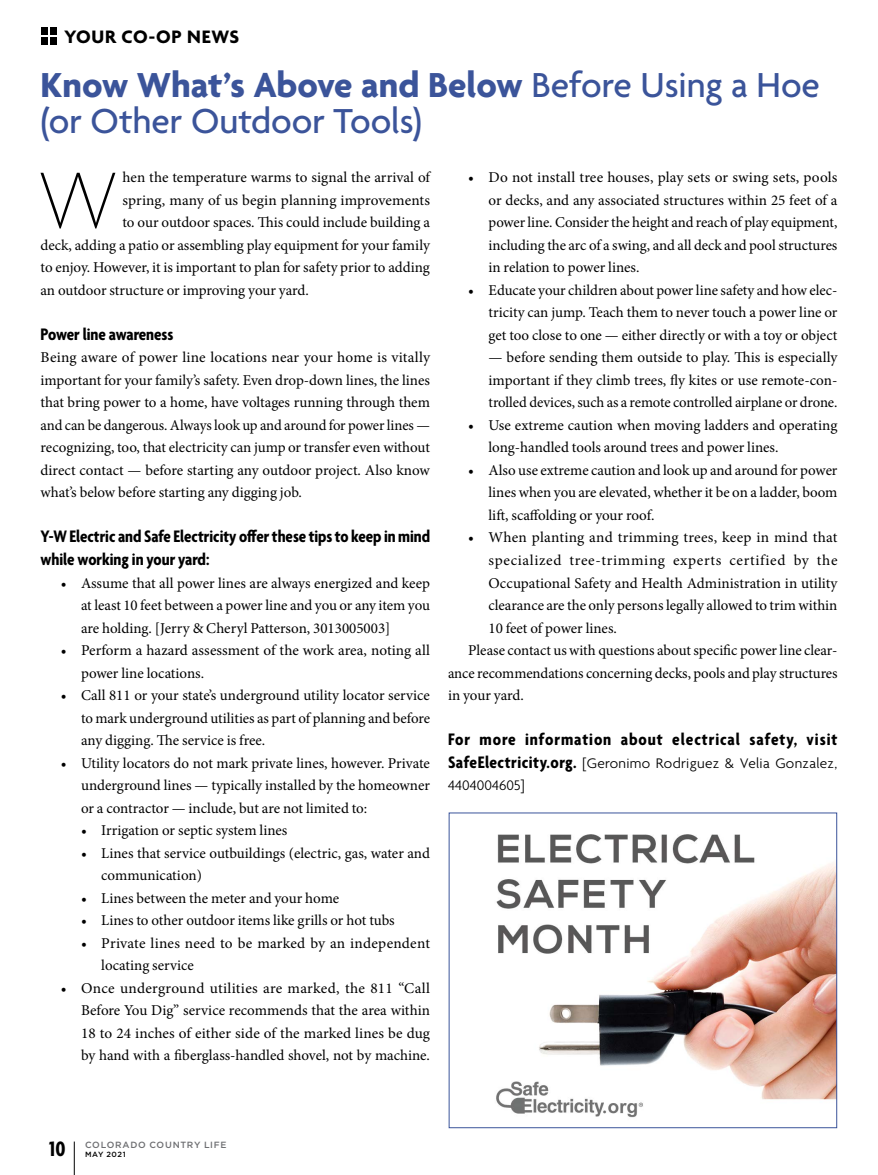
<style>
.page{position:relative;width:878px;height:1175px;background:#fff}
.page>*{position:absolute;margin:0;border:0;box-sizing:border-box;transform-origin:0 0}
.t1{font:100 85.5px "Agenda";color:#000}
.t2{font:500 37.5px/36px "Agenda";color:#3b549a}
.t3{font:700 condensed 22.5px "Agenda";color:#000}
.t4{font:700 19.5px "Agenda";letter-spacing:.03em;color:#000}
.t5{font:700 condensed 18px/22.5px "Agenda";color:#000}
.t6{font:700 condensed 18px "Agenda";letter-spacing:.05em;color:#000}
.t7{font:15px/22.5px "Minion Pro";color:#000;text-align:justify}
.t8{font:300 15px/22.5px "Agenda";letter-spacing:.02em;color:#000}
.t9{font:15px "Minion Pro";letter-spacing:.04em;color:#000}
.t10{font:500 9px "Gotham HTF";letter-spacing:.075em;color:#6d6e71}
.t11{font:500 7.5px "Gotham HTF";letter-spacing:.075em;color:#000}
.s1{font-weight:700}
.s2{font-weight:700;font-stretch:condensed;font-size:18px}
</style>
<div class="page">
<img style="left:496px;top:834px;width:339px;height:284px">
<div style="left:448px;top:812px;width:389px;height:316px;border:1px solid #3b549a"></div>
<hr style="left:74px;top:1141px;width:1px;height:33px;background:#000">
<div style="left:50px;top:37px;width:7px;height:7px;background:#000"></div>
<div style="left:50px;top:28px;width:7px;height:7px;background:#000"></div>
<div style="left:41px;top:37px;width:7px;height:7px;background:#000"></div>
<div style="left:41px;top:28px;width:7px;height:7px;background:#000"></div>
<h3 class="t4" style="left:64px;top:26px;width:176px">YOUR CO-OP NEWS</h3>
<h2 class="t2" style="left:40px;top:70px;width:781px"><span class="s1">Know What’s Above and Below</span> Before Using a Hoe (or Other Outdoor Tools)</h2>
<h1 class="t1" style="left:38px;top:154px;width:82px">W</h1>
<p class="t7" style="left:122px;top:166px;width:309px">hen the temperature warms to signal the arrival of</p>
<p class="t7" style="left:488px;top:166px;width:350px;text-indent:-20px">• Do not install tree houses, play sets or swing sets, pools or decks, and any associated structures within 25 feet of a power line. Consider the height and reach of play equipment, including the arc of a swing, and all deck and pool structures in relation to power lines.</p>
<p class="t7" style="left:488px;top:279px;width:350px;text-indent:-20px">• Educate your children about power line safety and how elec&shy;tricity can jump. Teach them to never touch a power line or get too close to one — either directly or with a toy or object</p>
<p class="t7" style="left:488px;top:346px;width:350px">— before sending them outside to play. This is especially important if they climb trees, fly kites or use remote-con&shy;trolled devices, such as a remote controlled airplane or drone.</p>
<p class="t7" style="left:488px;top:414px;width:350px;text-indent:-20px">• Use extreme caution when moving ladders and operating long-handled tools around trees and power lines.</p>
<p class="t7" style="left:488px;top:459px;width:350px;text-indent:-20px">• Also use extreme caution and look up and around for power lines when you are elevated, whether it be on a ladder, boom lift, scaffolding or your roof.</p>
<p class="t7" style="left:468px;top:526px;width:371px">• When planting and trimming trees, keep in mind that</p>
<p class="t9" style="left:488px;top:550px;width:350px">specialized tree-trimming experts certified by the</p>
<p class="t7" style="left:488px;top:571px;width:350px">Occupational Safety and Health Administration in utility</p>
<p class="t7" style="left:488px;top:594px;width:350px">clearance are the only persons legally allowed to trim within</p>
<p class="t7" style="left:488px;top:616px;width:130px">10 feet of power lines.</p>
<p class="t7" style="left:468px;top:639px;width:371px">Please contact us with questions about specific power line clear-</p>
<p class="t7" style="left:448px;top:661px;width:391px">ance recommendations concerning decks, pools and play structures</p>
<p class="t7" style="left:448px;top:684px;width:77px">in your yard.</p>
<p class="t6" style="left:448px;top:729px;width:391px">For more information about electrical safety, visit</p>
<p class="t8" style="left:448px;top:752px;width:391px"><span class="s2">SafeElectricity.org.</span> [Geronimo Rodriguez &amp; Velia Gonzalez,<br>4404004605]</p>
<p class="t7" style="left:122px;top:189px;width:309px">spring, many of us begin planning improvements</p>
<p class="t7" style="left:122px;top:211px;width:309px">to our outdoor spaces. This could include building a</p>
<p class="t7" style="left:40px;top:234px;width:391px">deck, adding a patio or assembling play equipment for your family</p>
<p class="t7" style="left:40px;top:256px;width:391px">to enjoy. However, it is important to plan for safety prior to adding</p>
<p class="t7" style="left:40px;top:279px;width:270px">an outdoor structure or improving your yard.</p>
<p class="t5" style="left:40px;top:324px;width:134px">Power line awareness</p>
<p class="t7" style="left:40px;top:346px;width:391px">Being aware of power line locations near your home is vitally important for your family’s safety. Even drop-down lines, the lines that bring power to a home, have voltages running through them and can be dangerous. Always look up and around for power lines — recognizing, too, that electricity can jump or transfer even without direct contact — before starting any outdoor project. Also know what’s below before starting any digging job.</p>
<p class="t5" style="left:40px;top:526px;width:391px">Y-W Electric and Safe Electricity offer these tips to keep in mind while working in your yard:</p>
<p class="t7" style="left:81px;top:571px;width:350px;text-indent:-20px">• Assume that all power lines are always energized and keep at least 10 feet between a power line and you or any item you are holding. [Jerry &amp; Cheryl Patterson, 3013005003]</p>
<p class="t7" style="left:81px;top:639px;width:350px;text-indent:-20px">• Perform a hazard assessment of the work area, noting all power line locations.</p>
<p class="t7" style="left:81px;top:684px;width:350px;text-indent:-20px">• Call 811 or your state’s underground utility locator service to mark underground utilities as part of planning and before any digging. The service is free.</p>
<p class="t7" style="left:81px;top:751px;width:350px;text-indent:-20px">• Utility locators do not mark private lines, however. Private underground lines — typically installed by the homeowner or a contractor — include, but are not limited to:</p>
<p class="t7" style="left:81px;top:819px;width:208px">• Irrigation or septic system lines</p>
<p class="t7" style="left:101px;top:841px;width:330px;text-indent:-20px">• Lines that service outbuildings (electric, gas, water and communication)</p>
<p class="t7" style="left:81px;top:886px;width:260px">• Lines between the meter and your home</p>
<p class="t7" style="left:81px;top:909px;width:315px">• Lines to other outdoor items like grills or hot tubs</p>
<p class="t7" style="left:101px;top:931px;width:330px;text-indent:-20px">• Private lines need to be marked by an independent locating service</p>
<p class="t7" style="left:81px;top:976px;width:350px;text-indent:-20px">• Once underground utilities are marked, the 811 “Call Before You Dig” service recommends that the area within 18 to 24 inches of either side of the marked lines be dug by hand with a fiberglass-handled shovel, not by machine.</p>
<h3 class="t3" style="left:49px;top:1136px;width:18px">10</h3>
<p class="t10" style="left:85px;top:1140px;width:143px">COLORADO COUNTRY LIFE</p>
<p class="t11" style="left:85px;top:1150px;width:42px">MAY 2021</p>
</div>
